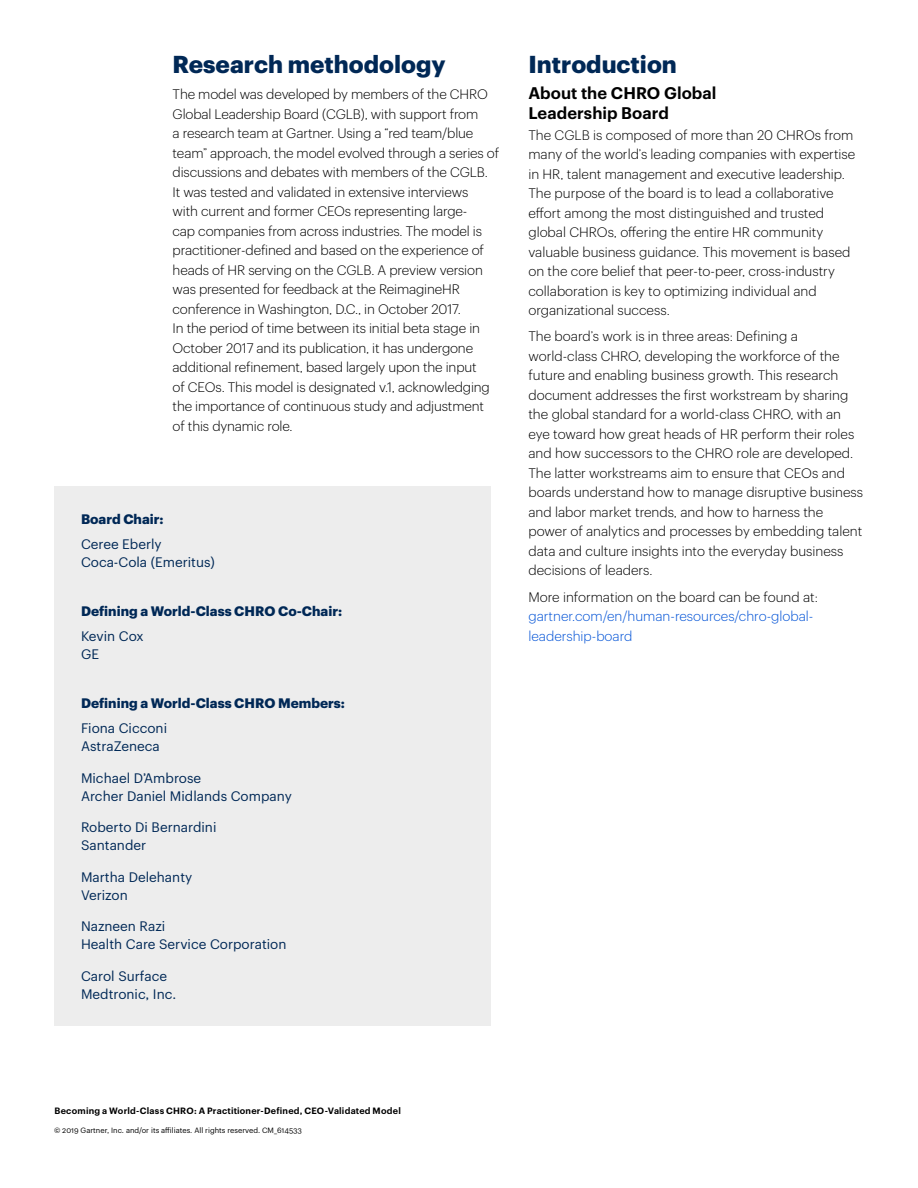
<style>
.page{position:relative;width:918px;height:1188px;background:#fff}
.page>*{position:absolute;margin:0;border:0;box-sizing:border-box;transform-origin:0 0}
.t1{font:700 24px "Graphik";color:#002856}
.t2{font:600 16.5px/19.5px "Graphik";color:#000}
.t3{font:300 13.5px/19.5px "Graphik";letter-spacing:-.005em;color:#000}
.t4{font:13.5px/18px "Graphik";color:#002856}
.t5{font:700 13.5px "Graphik";color:#002856}
.t6{font:300 13.5px/19.5px "Graphik";color:#0052d6}
.t7{font:600 9px "Graphik";letter-spacing:.025em;color:#000}
.t8{font:7.5px "Graphik";color:#000}
</style>
<div class="page">
<div style="left:54px;top:486px;width:436px;height:540px;background:#ededed"></div>
<h1 class="t1" style="left:173px;top:46px;width:274px">Research methodology</h1>
<p class="t3" style="left:173px;top:84px;width:328px">The model was developed by members of the CHRO Global Leadership Board (CGLB), with support from<br>a research team at Gartner. Using a “red team/blue team” approach, the model evolved through a series of discussions and debates with members of the CGLB.<br>It was tested and validated in extensive interviews<br>with current and former CEOs representing large-<br>cap companies from across industries. The model is practitioner-defined and based on the experience of heads of HR serving on the CGLB. A preview version was presented for feedback at the ReimagineHR conference in Washington, D.C., in October 2017.<br>In the period of time between its initial beta stage in October 2017 and its publication, it has undergone additional refinement, based largely upon the input<br>of CEOs. This model is designated v.1, acknowledging the importance of continuous study and adjustment of this dynamic role.</p>
<p class="t5" style="left:81px;top:509px;width:84px">Board Chair:</p>
<p class="t4" style="left:81px;top:534px;width:135px">Ceree Eberly<br>Coca-Cola (Emeritus)</p>
<p class="t5" style="left:81px;top:601px;width:263px">Defining a World-Class CHRO Co-Chair:</p>
<p class="t4" style="left:81px;top:626px;width:64px">Kevin Cox<br>GE</p>
<p class="t5" style="left:81px;top:693px;width:266px">Defining a World-Class CHRO Members:</p>
<p class="t4" style="left:81px;top:718px;width:88px">Fiona Cicconi<br>AstraZeneca</p>
<p class="t4" style="left:81px;top:768px;width:212px">Michael D’Ambrose<br>Archer Daniel Midlands Company</p>
<p class="t4" style="left:81px;top:817px;width:137px">Roberto Di Bernardini<br>Santander</p>
<p class="t4" style="left:81px;top:867px;width:113px">Martha Delehanty<br>Verizon</p>
<p class="t4" style="left:81px;top:916px;width:207px">Nazneen Razi<br>Health Care Service Corporation</p>
<p class="t4" style="left:81px;top:966px;width:97px">Carol Surface<br>Medtronic, Inc.</p>
<h1 class="t1" style="left:528px;top:46px;width:150px">Introduction</h1>
<p class="t2" style="left:528px;top:82px;width:189px">About the CHRO Global<br>Leadership Board</p>
<p class="t3" style="left:528px;top:124px;width:328px">The CGLB is composed of more than 20 CHROs from many of the world’s leading companies with expertise in HR, talent management and executive leadership.<br>The purpose of the board is to lead a collaborative effort among the most distinguished and trusted global CHROs, offering the entire HR community valuable business guidance. This movement is based on the core belief that peer-to-peer, cross-industry collaboration is key to optimizing individual and organizational success.</p>
<p class="t3" style="left:528px;top:326px;width:336px">The board’s work is in three areas: Defining a world-class CHRO, developing the workforce of the future and enabling business growth. This research document addresses the first workstream by sharing the global standard for a world-class CHRO, with an eye toward how great heads of HR perform their roles and how successors to the CHRO role are developed.<br>The latter workstreams aim to ensure that CEOs and boards understand how to manage disruptive business and labor market trends, and how to harness the power of analytics and processes by embedding talent data and culture insights into the everyday business decisions of leaders.</p>
<p class="t3" style="left:528px;top:586px;width:291px">More information on the board can be found at:</p>
<p class="t6" style="left:528px;top:605px;width:286px">gartner.com/en/human-resources/chro-global&shy;leadership-board</p>
<p class="t7" style="left:55px;top:1104px;width:348px">Becoming a World-Class CHRO: A Practitioner-Defined, CEO-Validated Model</p>
<p class="t8" style="left:54px;top:1124px;width:250px">© 2019 Gartner, Inc. and/or its affiliates. All rights reserved. CM_614533</p>
</div>
